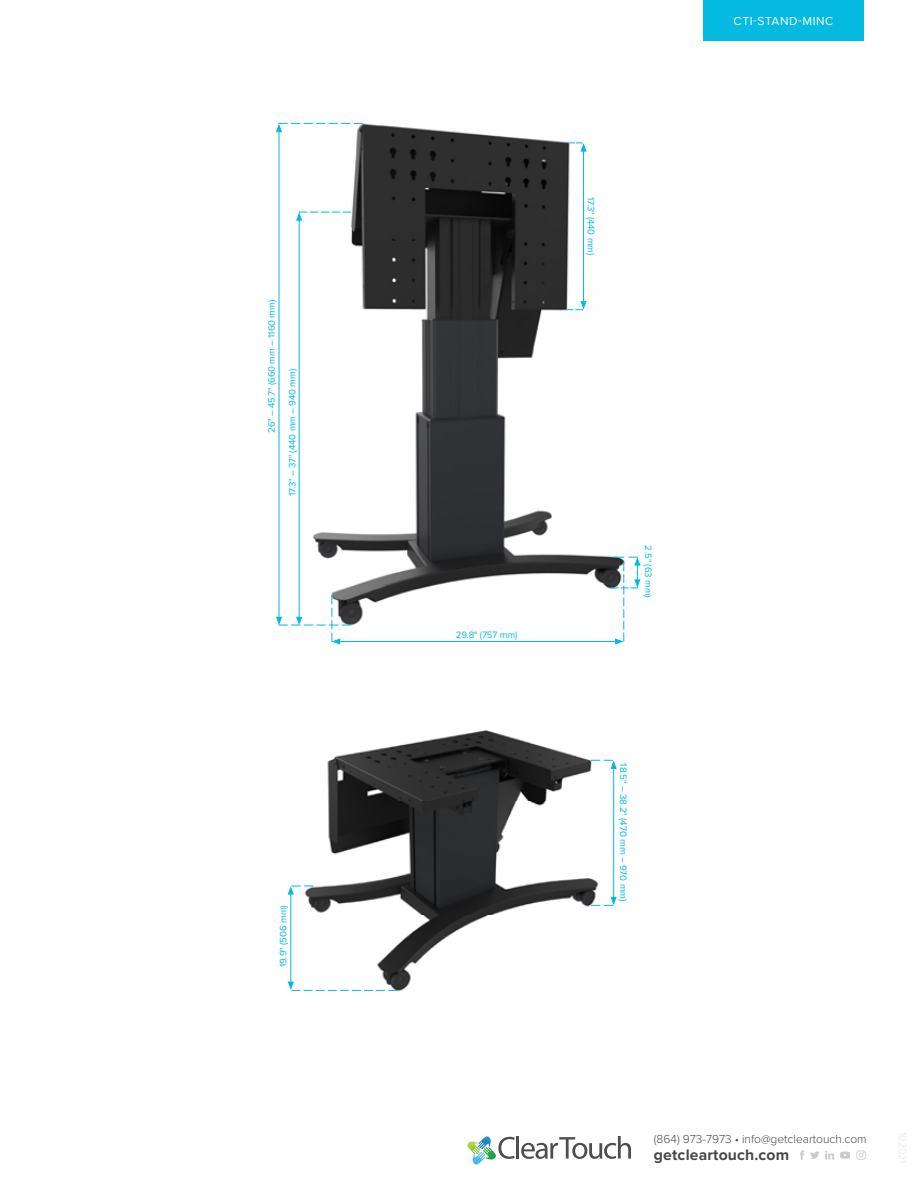
<style>
.page{position:relative;width:918px;height:1188px;background:#fff}
.page>*{position:absolute;margin:0;border:0;box-sizing:border-box;transform-origin:0 0}
.t1{font:700 15.75px "Proxima Nova";letter-spacing:.01em;color:#49474b}
.t2{font:300 12px "Proxima Nova";color:#49474b}
.t3{font:12px "Proxima Nova";letter-spacing:.05em;color:#fff}
.t4{font:9.75px "Proxima Nova";letter-spacing:-.01em;color:#04bae0}
.t5{font:9.6px "Proxima Nova";letter-spacing:-.01em;color:#04bae0}
.s1{font-size:9.6px}
</style>
<div class="page">
<div style="left:703px;top:0;width:161px;height:41px;background:#04bae0"></div>
<hr style="left:299px;top:218px;width:1px;height:401px;background:#04bae0">
<hr style="left:279px;top:130px;width:1px;height:489px;background:#04bae0">
<img style="left:307px;top:122px;width:325px;height:504px">
<svg style="left:276px;top:123px;width:87px;height:9px"></svg>
<svg style="left:467px;top:1136px;width:48px;height:29px"></svg>
<hr style="left:516px;top:1136px;width:3px;height:23px;background:#4d4e50">
<svg style="left:521px;top:1136px;width:110px;height:23px"></svg>
<svg style="left:840px;top:1152px;width:10px;height:7px"></svg>
<svg style="left:856px;top:1151px;width:10px;height:9px"></svg>
<svg style="left:800px;top:1151px;width:4px;height:9px"></svg>
<svg style="left:810px;top:1151px;width:9px;height:8px"></svg>
<svg style="left:825px;top:1151px;width:9px;height:8px"></svg>
<img style="left:298px;top:730px;width:303px;height:262px">
<hr style="left:583px;top:149px;width:1px;height:155px;background:#04bae0">
<svg style="left:568px;top:143px;width:19px;height:9px"></svg>
<svg style="left:566px;top:301px;width:21px;height:9px"></svg>
<hr style="left:338px;top:641px;width:279px;height:1px;background:#04bae0">
<svg style="left:276px;top:595px;width:75px;height:50px"></svg>
<svg style="left:611px;top:557px;width:30px;height:88px"></svg>
<svg style="left:296px;top:212px;width:55px;height:9px"></svg>
<hr style="left:613px;top:767px;width:1px;height:132px;background:#04bae0">
<svg style="left:591px;top:760px;width:26px;height:9px"></svg>
<svg style="left:591px;top:897px;width:26px;height:9px"></svg>
<hr style="left:290px;top:892px;width:1px;height:92px;background:#04bae0">
<svg style="left:288px;top:886px;width:26px;height:9px"></svg>
<svg style="left:288px;top:982px;width:109px;height:9px"></svg>
<p class="t5" style="left:265px;top:433px;width:134px;rotate:-90deg">26" – 45.7" (660 mm – 1160 mm)</p>
<p class="t5" style="left:285px;top:496px;width:129px;rotate:-90deg">17.3" – 37" (440 mm – 940 mm)</p>
<p class="t4" style="left:276px;top:967px;width:63px;rotate:-90deg">19.9" (506 mm)</p>
<p class="t5" style="left:598px;top:197px;width:60px;rotate:90deg">17.3" (440 mm)</p>
<p class="t3" style="left:734px;top:12px;width:101px">CTI-STAND-MINC</p>
<p class="t5" style="left:456px;top:627px;width:63px">29.8" (757 mm)</p>
<p class="t5" style="left:656px;top:545px;width:54px;rotate:90deg">2.5" (63 mm)</p>
<p class="t4" style="left:631px;top:763px;width:139px;rotate:90deg">18.5" <span class="s1">–</span> 38.2" (470 mm <span class="s1">– 970 mm</span>)</p>
<p class="t2" style="left:654px;top:1130px;width:214px">(864) 973-7973 • info@getcleartouch.com</p>
<h1 class="t1" style="left:654px;top:1143px;width:137px">getcleartouch.com</h1>
</div>
